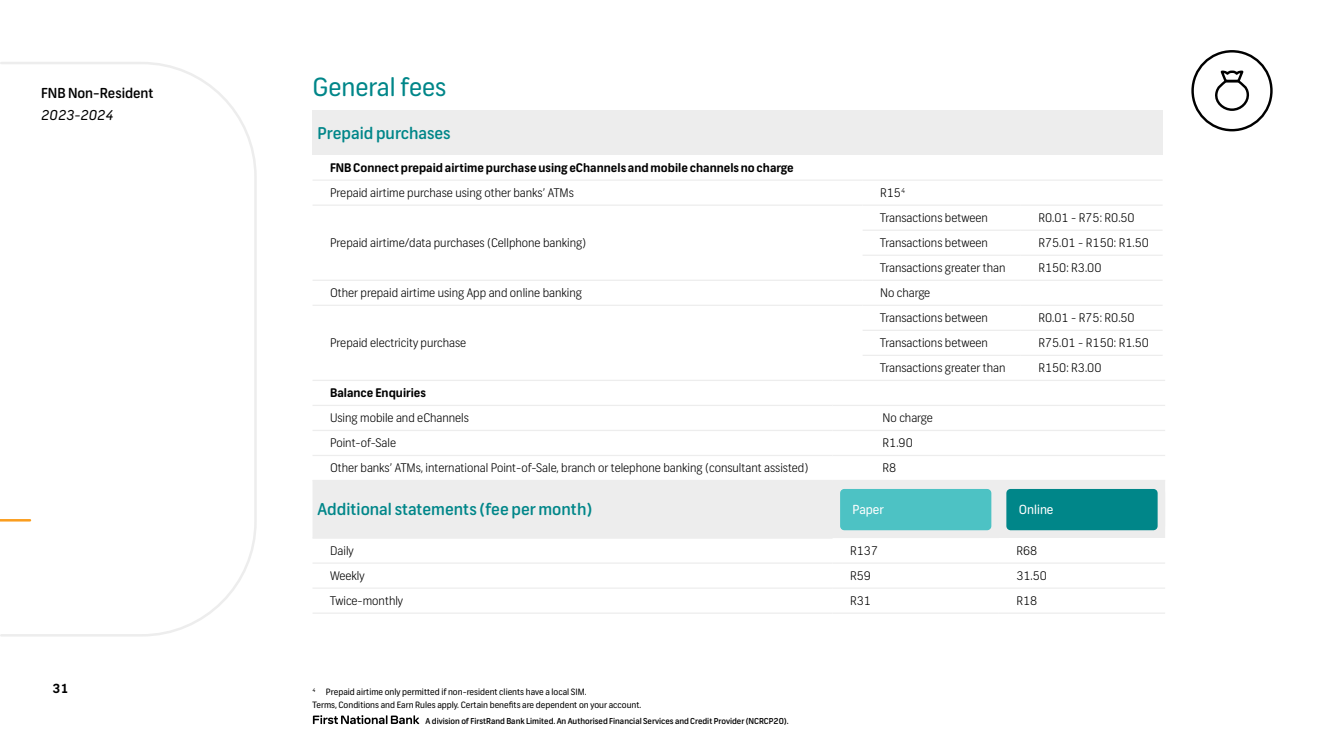
<style>
.page{position:relative;width:1323px;height:745px;background:#fff}
.page>*{position:absolute;margin:0;border:0;box-sizing:border-box;transform-origin:0 0}
.t1{font:25px "FNB Sans";color:#008689}
.t2{font:500 16.25px "FNB Sans";color:#008689}
.t3{font:500 13.75px "FNB Sans";color:#000}
.t4{font:italic 13.75px "FNB Sans";color:#000}
.t5{font:12.5px "FNB Sans";color:#fff}
.t6{font:700 12.5px "FNB Sans";color:#000}
.t7{font:300 11.88px "FNB Sans";color:#000}
.t8{font:700 11.88px "FNB Sans";color:#000}
.t9{font:8.75px "FNB Sans";color:#000}
.t10{font:500 8.12px "FNB Sans";color:#000}
</style>
<div class="page">
<svg style="left:313px;top:715px;width:106px;height:8px"></svg>
<div style="left:312px;top:110px;width:850px;height:45px;background:#ededed"></div>
<hr style="left:312px;top:179px;width:550px;height:2px;background:#ededed">
<hr style="left:862px;top:179px;width:159px;height:2px;background:#ededed">
<hr style="left:1021px;top:179px;width:141px;height:2px;background:#ededed">
<hr style="left:312px;top:204px;width:550px;height:2px;background:#ededed">
<hr style="left:862px;top:204px;width:159px;height:2px;background:#ededed">
<hr style="left:1021px;top:204px;width:141px;height:2px;background:#ededed">
<hr style="left:862px;top:304px;width:159px;height:2px;background:#ededed">
<hr style="left:1021px;top:304px;width:141px;height:2px;background:#ededed">
<hr style="left:312px;top:279px;width:550px;height:2px;background:#ededed">
<hr style="left:862px;top:229px;width:159px;height:2px;background:#ededed">
<hr style="left:1021px;top:229px;width:141px;height:2px;background:#ededed">
<hr style="left:862px;top:254px;width:159px;height:2px;background:#ededed">
<hr style="left:1021px;top:254px;width:141px;height:2px;background:#ededed">
<hr style="left:862px;top:279px;width:159px;height:2px;background:#ededed">
<hr style="left:1021px;top:279px;width:141px;height:2px;background:#ededed">
<hr style="left:862px;top:329px;width:159px;height:2px;background:#ededed">
<hr style="left:1021px;top:329px;width:141px;height:2px;background:#ededed">
<hr style="left:862px;top:354px;width:159px;height:2px;background:#ededed">
<hr style="left:1021px;top:354px;width:141px;height:2px;background:#ededed">
<hr style="left:312px;top:304px;width:550px;height:2px;background:#ededed">
<div style="left:313px;top:481px;width:852px;height:56px;background:#ededed"></div>
<hr style="left:312px;top:379px;width:520px;height:2px;background:#ededed">
<hr style="left:312px;top:479px;width:520px;height:2px;background:#ededed">
<hr style="left:832px;top:379px;width:167px;height:2px;background:#ededed">
<hr style="left:999px;top:379px;width:166px;height:2px;background:#ededed">
<hr style="left:832px;top:479px;width:167px;height:2px;background:#ededed">
<hr style="left:999px;top:479px;width:166px;height:2px;background:#ededed">
<hr style="left:312px;top:562px;width:520px;height:1px;background:#ededed">
<hr style="left:312px;top:587px;width:520px;height:1px;background:#ededed">
<hr style="left:312px;top:612px;width:520px;height:1px;background:#ededed">
<hr style="left:999px;top:587px;width:166px;height:1px;background:#ededed">
<hr style="left:999px;top:612px;width:166px;height:1px;background:#ededed">
<hr style="left:312px;top:537px;width:520px;height:1px;background:#ededed">
<hr style="left:832px;top:562px;width:167px;height:1px;background:#ededed">
<hr style="left:832px;top:587px;width:167px;height:1px;background:#ededed">
<hr style="left:832px;top:612px;width:167px;height:1px;background:#ededed">
<hr style="left:999px;top:562px;width:166px;height:1px;background:#ededed">
<hr style="left:312px;top:404px;width:520px;height:2px;background:#ededed">
<hr style="left:832px;top:404px;width:167px;height:2px;background:#ededed">
<hr style="left:999px;top:404px;width:166px;height:2px;background:#ededed">
<hr style="left:312px;top:429px;width:520px;height:2px;background:#ededed">
<hr style="left:832px;top:429px;width:167px;height:2px;background:#ededed">
<hr style="left:999px;top:429px;width:166px;height:2px;background:#ededed">
<hr style="left:312px;top:454px;width:520px;height:2px;background:#ededed">
<hr style="left:832px;top:454px;width:167px;height:2px;background:#ededed">
<hr style="left:999px;top:454px;width:166px;height:2px;background:#ededed">
<div style="left:836px;top:485px;width:159px;height:48px;background:#4dc2c4;border-radius:8px"></div>
<div style="left:832px;top:481px;width:167px;height:56px;border:8px solid #ededed;border-radius:8px"></div>
<div style="left:1002px;top:485px;width:159px;height:48px;background:#008689;border-radius:8px"></div>
<div style="left:999px;top:481px;width:166px;height:56px;border:8px solid #ededed;border-radius:8px"></div>
<svg style="left:0;top:62px;width:257px;height:575px"></svg>
<div style="left:1191px;top:50px;width:81px;height:81px;border:2px solid #000;border-radius:50%"></div>
<svg style="left:1215px;top:70px;width:34px;height:41px"></svg>
<p class="t3" style="left:41px;top:84px;width:114px">FNB Non-Resident</p>
<p class="t4" style="left:41px;top:106px;width:74px">2023-2024</p>
<p class="t6" style="left:52px;top:680px;width:18px">31</p>
<h1 class="t1" style="left:312px;top:72px;width:135px">General fees</h1>
<h2 class="t2" style="left:318px;top:123px;width:135px">Prepaid purchases</h2>
<p class="t8" style="left:330px;top:160px;width:465px">FNB Connect prepaid airtime purchase using eChannels and mobile channels no charge</p>
<p class="t7" style="left:330px;top:185px;width:245px">Prepaid airtime purchase using other banks’ ATMs</p>
<p class="t7" style="left:880px;top:185px;width:27px">R15<sup>4</sup></p>
<p class="t7" style="left:330px;top:235px;width:258px">Prepaid airtime/data purchases (Cellphone banking)</p>
<p class="t7" style="left:880px;top:210px;width:109px">Transactions between</p>
<p class="t7" style="left:1038px;top:210px;width:98px">R0.01 - R75: R0.50</p>
<p class="t7" style="left:880px;top:235px;width:109px">Transactions between</p>
<p class="t7" style="left:1038px;top:235px;width:112px">R75.01 - R150: R1.50</p>
<p class="t7" style="left:880px;top:260px;width:127px">Transactions greater than</p>
<p class="t7" style="left:1038px;top:260px;width:65px">R150: R3.00</p>
<p class="t7" style="left:330px;top:285px;width:253px">Other prepaid airtime using App and online banking</p>
<p class="t7" style="left:880px;top:285px;width:52px">No charge</p>
<p class="t7" style="left:330px;top:335px;width:138px">Prepaid electricity purchase</p>
<p class="t7" style="left:880px;top:310px;width:109px">Transactions between</p>
<p class="t7" style="left:1038px;top:310px;width:98px">R0.01 - R75: R0.50</p>
<p class="t7" style="left:880px;top:335px;width:109px">Transactions between</p>
<p class="t7" style="left:1038px;top:335px;width:112px">R75.01 - R150: R1.50</p>
<p class="t7" style="left:880px;top:360px;width:127px">Transactions greater than</p>
<p class="t7" style="left:1038px;top:360px;width:65px">R150: R3.00</p>
<p class="t8" style="left:330px;top:385px;width:97px">Balance Enquiries</p>
<p class="t7" style="left:330px;top:410px;width:140px">Using mobile and eChannels</p>
<p class="t7" style="left:882px;top:410px;width:52px">No charge</p>
<p class="t7" style="left:330px;top:435px;width:68px">Point-of-Sale</p>
<p class="t7" style="left:882px;top:435px;width:32px">R1.90</p>
<p class="t7" style="left:330px;top:460px;width:480px">Other banks’ ATMs, international Point-of-Sale, branch or telephone banking (consultant assisted)</p>
<p class="t7" style="left:882px;top:460px;width:15px">R8</p>
<h2 class="t2" style="left:318px;top:499px;width:276px">Additional statements (fee per month)</h2>
<p class="t5" style="left:853px;top:502px;width:33px">Paper</p>
<p class="t5" style="left:1019px;top:502px;width:36px">Online</p>
<p class="t7" style="left:330px;top:543px;width:25px">Daily</p>
<p class="t7" style="left:850px;top:543px;width:30px">R137</p>
<p class="t7" style="left:1016px;top:543px;width:22px">R68</p>
<p class="t7" style="left:330px;top:568px;width:36px">Weekly</p>
<p class="t7" style="left:850px;top:568px;width:22px">R59</p>
<p class="t7" style="left:1016px;top:568px;width:32px">31.50</p>
<p class="t7" style="left:330px;top:593px;width:75px">Twice-monthly</p>
<p class="t7" style="left:850px;top:593px;width:22px">R31</p>
<p class="t7" style="left:1016px;top:593px;width:22px">R18</p>
<p class="t9" style="left:312px;top:685px;width:275px"><sup>4</sup> Prepaid airtime only permitted if non-resident clients have a local SIM.</p>
<p class="t9" style="left:312px;top:699px;width:330px">Terms, Conditions and Earn Rules apply. Certain benefits are dependent on your account.</p>
<p class="t10" style="left:426px;top:715px;width:365px">A division of FirstRand Bank Limited. An Authorised Financial Services and Credit Provider (NCRCP20).</p>
</div>
